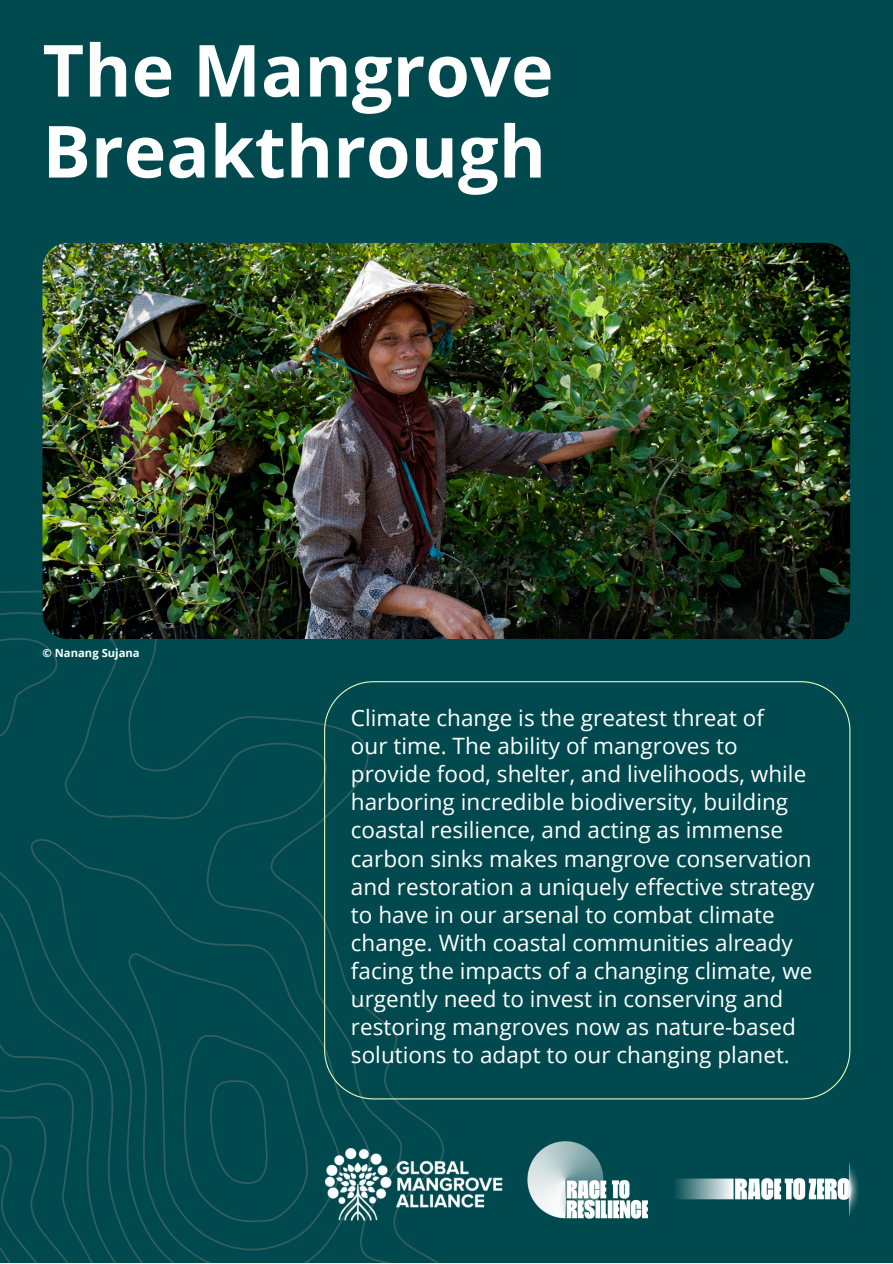
<style>
.page{position:relative;width:893px;height:1264px;background:#fff}
.page>*{position:absolute;margin:0;border:0;box-sizing:border-box;transform-origin:0 0}
.t1{font:700 72px/81px "Open Sans";color:#fff}
.t2{font:22.5px/28px "Open Sans";color:#fff}
.t3{font:700 11.25px "Open Sans";color:#fff}
</style>
<div class="page">
<div style="left:0;top:0;width:892px;height:1262px;background:#004a4f"></div>
<svg style="left:0;top:612px;width:437px;height:650px"></svg>
<svg style="left:183px;top:1033px;width:126px;height:190px"></svg>
<svg style="left:0;top:823px;width:133px;height:439px"></svg>
<img style="left:42px;top:243px;width:808px;height:395px;border-radius:25px">
<svg style="left:324px;top:681px;width:526px;height:418px"></svg>
<img style="left:324px;top:1147px;width:179px;height:73px">
<img style="left:527px;top:1141px;width:120px;height:77px">
<img style="left:676px;top:1161px;width:182px;height:56px">
<p class="t1" style="left:42px;top:28px;width:512px">The Mangrove<br>Breakthrough</p>
<p class="t3" style="left:42px;top:644px;width:99px">© Nanang Sujana</p>
<p class="t2" style="left:351px;top:703px;width:414px">Climate change is the greatest threat of</p>
<p class="t2" style="left:351px;top:731px;width:465px">our time. The ability of mangroves to provide food, shelter, and livelihoods, while harboring incredible biodiversity, building coastal resilience, and acting as immense carbon sinks makes mangrove conservation and restoration a uniquely effective strategy to have in our arsenal to combat climate change. With coastal communities already facing the impacts of a changing climate, we urgently need to invest in conserving and restoring mangroves now as nature-based solutions to adapt to our changing planet.</p>
</div>
